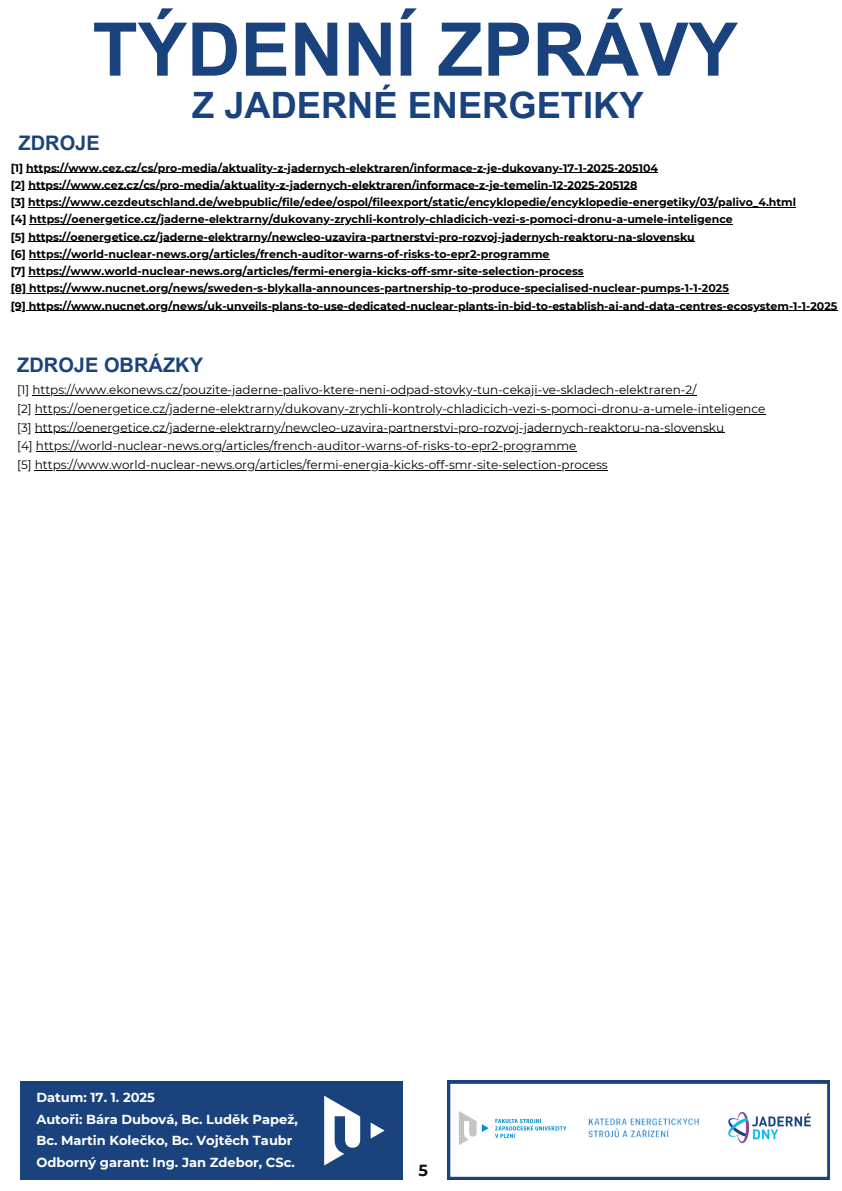
<style>
.page{position:relative;width:842px;height:1191px;background:#fff}
.page>*{position:absolute;margin:0;border:0;box-sizing:border-box;transform-origin:0 0}
.t1{font:700 74px "Arial MT Pro";color:#1a437e}
.t2{font:700 36.3px "Arial MT Pro";color:#1a437e}
.t3{font:700 20px "Arial MT Pro";color:#1a437e}
.t4{font:700 16px "Montserrat";color:#121016}
.t5{font:700 13px/21.8px "Montserrat";color:#fff}
.t6{font:12px "Montserrat";color:#000}
.t7{font:700 11px "Montserrat";color:#000}
</style>
<div class="page">
<div style="left:20px;top:1080px;width:383px;height:99px;background:#1a437e"></div>
<svg style="left:371px;top:1122px;width:14px;height:16px"></svg>
<svg style="left:324px;top:1095px;width:36px;height:70px"></svg>
<hr style="left:26px;top:172px;width:632px;height:1px;background:#000">
<hr style="left:28px;top:189px;width:609px;height:1px;background:#000">
<hr style="left:28px;top:207px;width:768px;height:1px;background:#000">
<hr style="left:30px;top:224px;width:703px;height:1px;background:#000">
<hr style="left:28px;top:241px;width:667px;height:1px;background:#000">
<hr style="left:29px;top:258px;width:520px;height:1px;background:#000">
<hr style="left:29px;top:276px;width:555px;height:1px;background:#000">
<hr style="left:29px;top:293px;width:700px;height:1px;background:#000">
<hr style="left:29px;top:310px;width:808px;height:1px;background:#000">
<svg style="left:447px;top:1080px;width:383px;height:99px"></svg>
<img style="left:584px;top:1113px;width:126px;height:29px">
<hr style="left:32px;top:395px;width:664px;height:1px;background:#000">
<hr style="left:35px;top:413px;width:730px;height:1px;background:#000">
<hr style="left:35px;top:432px;width:689px;height:1px;background:#000">
<hr style="left:36px;top:451px;width:540px;height:1px;background:#000">
<hr style="left:35px;top:470px;width:573px;height:1px;background:#000">
<h1 class="t1" style="left:93px;top:22px;width:647px">TÝDENNÍ ZPRÁVY</h1>
<h2 class="t2" style="left:192px;top:91px;width:453px">Z JADERNÉ ENERGETIKY</h2>
<h3 class="t3" style="left:19px;top:136px;width:83px">ZDROJE</h3>
<p class="t7" style="left:11px;top:161px;width:649px">[1] https://www.cez.cz/cs/pro-media/aktuality-z-jadernych-elektraren/informace-z-je-dukovany-17-1-2025-205104</p>
<p class="t7" style="left:11px;top:178px;width:628px">[2] https://www.cez.cz/cs/pro-media/aktuality-z-jadernych-elektraren/informace-z-je-temelin-12-2025-205128</p>
<p class="t7" style="left:11px;top:195px;width:787px">[3] https://www.cezdeutschland.de/webpublic/file/edee/ospol/fileexport/static/encyklopedie/encyklopedie-energetiky/03/palivo_4.html</p>
<p class="t7" style="left:11px;top:213px;width:724px">[4] https://oenergetice.cz/jaderne-elektrarny/dukovany-zrychli-kontroly-chladicich-vezi-s-pomoci-dronu-a-umele-inteligence</p>
<p class="t7" style="left:11px;top:230px;width:686px">[5] https://oenergetice.cz/jaderne-elektrarny/newcleo-uzavira-partnerstvi-pro-rozvoj-jadernych-reaktoru-na-slovensku</p>
<p class="t7" style="left:11px;top:247px;width:540px">[6] https://world-nuclear-news.org/articles/french-auditor-warns-of-risks-to-epr2-programme</p>
<p class="t7" style="left:11px;top:264px;width:574px">[7] https://www.world-nuclear-news.org/articles/fermi-energia-kicks-off-smr-site-selection-process</p>
<h3 class="t7" style="left:11px;top:282px;width:720px">[8] https://www.nucnet.org/news/sweden-s-blykalla-announces-partnership-to-produce-specialised-nuclear-pumps-1-1-2025</h3>
<h4 class="t7" style="left:11px;top:299px;width:828px">[9] https://www.nucnet.org/news/uk-unveils-plans-to-use-dedicated-nuclear-plants-in-bid-to-establish-ai-and-data-centres-ecosystem-1-1-2025</h4>
<p class="t3" style="left:17px;top:358px;width:187px">ZDROJE OBRÁZKY</p>
<p class="t6" style="left:17px;top:382px;width:681px">[1] https://www.ekonews.cz/pouzite-jaderne-palivo-ktere-neni-odpad-stovky-tun-cekaji-ve-skladech-elektraren-2/</p>
<p class="t6" style="left:17px;top:401px;width:750px">[2] https://oenergetice.cz/jaderne-elektrarny/dukovany-zrychli-kontroly-chladicich-vezi-s-pomoci-dronu-a-umele-inteligence</p>
<p class="t6" style="left:17px;top:420px;width:709px">[3] https://oenergetice.cz/jaderne-elektrarny/newcleo-uzavira-partnerstvi-pro-rozvoj-jadernych-reaktoru-na-slovensku</p>
<p class="t6" style="left:17px;top:439px;width:561px">[4] https://world-nuclear-news.org/articles/french-auditor-warns-of-risks-to-epr2-programme</p>
<p class="t6" style="left:17px;top:457px;width:592px">[5] https://www.world-nuclear-news.org/articles/fermi-energia-kicks-off-smr-site-selection-process</p>
<p class="t5" style="left:36px;top:1086px;width:263px">Datum: 17. 1. 2025<br>Autoři: Bára Dubová, Bc. Luděk Papež,<br>Bc. Martin Kolečko, Bc. Vojtěch Taubr<br>Odborný garant: Ing. Jan Zdebor, CSc.</p>
<p class="t4" style="left:418px;top:1160px;width:11px">5</p>
</div>
